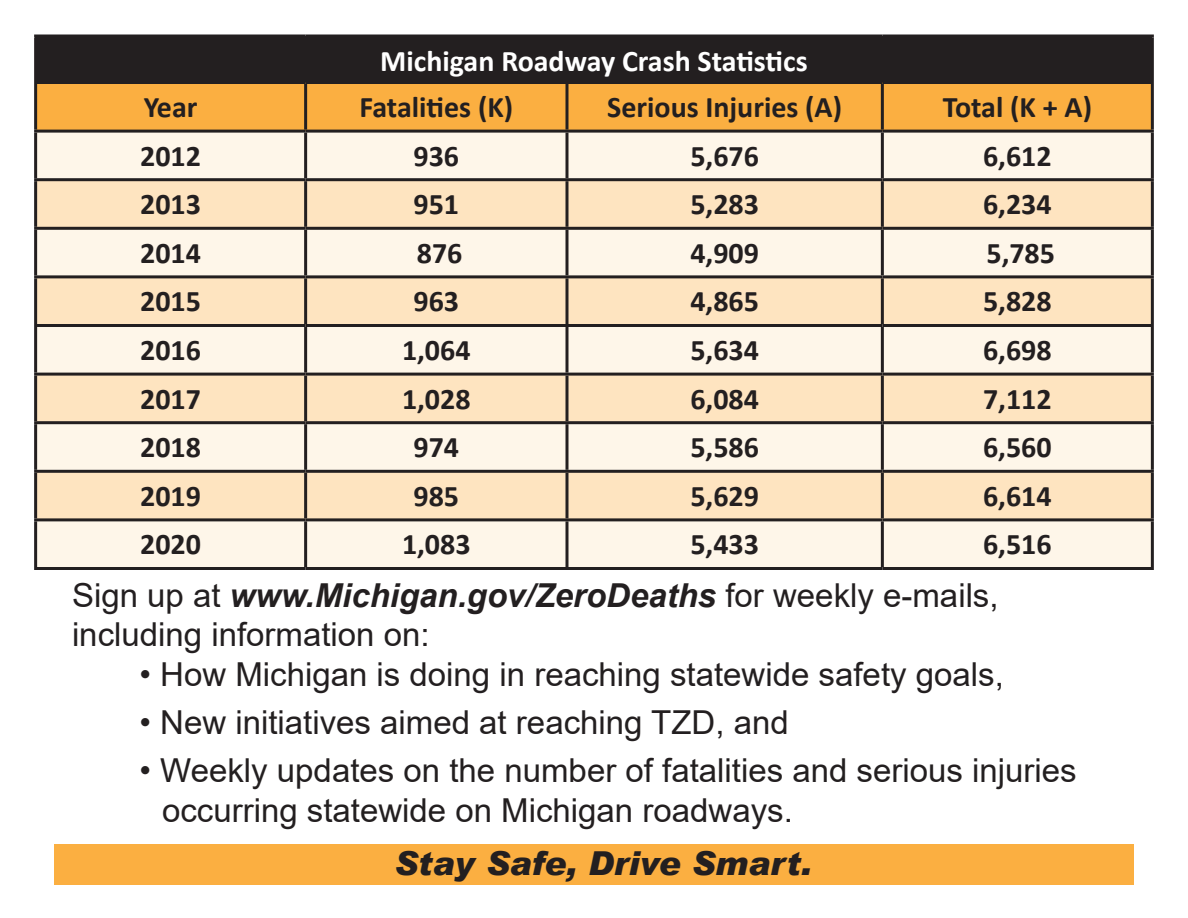
<style>
.page{position:relative;width:1188px;height:918px;background:#fff}
.page>*{position:absolute;margin:0;border:0;box-sizing:border-box;transform-origin:0 0}
.t1{font:33px/39.6px "Arial";color:#231f20}
.t2{font:italic 900 33px "Arial";color:#231f20}
.t3{font:700 30px "Calibri";color:#231f20}
.t4{font:700 30px "Calibri";color:#fff}
.s1{font-weight:700;font-style:italic}
</style>
<div class="page">
<div style="left:54px;top:845px;width:1080px;height:40px;background:#fbaf41"></div>
<div style="left:36px;top:36px;width:1116px;height:46px;background:#231f20"></div>
<div style="left:37px;top:84px;width:1114px;height:46px;background:#fbaf41"></div>
<div style="left:37px;top:133px;width:1114px;height:434px;background:#fef6e9"></div>
<svg style="left:37px;top:181px;width:1114px;height:337px;background:#fcead0"></svg>
<svg style="left:34px;top:34px;width:272px;height:4px"></svg>
<hr style="left:34px;top:38px;width:3px;height:43px;background:#231f20">
<svg style="left:306px;top:34px;width:261px;height:2px"></svg>
<svg style="left:567px;top:34px;width:315px;height:2px"></svg>
<svg style="left:882px;top:34px;width:272px;height:4px"></svg>
<hr style="left:1151px;top:38px;width:3px;height:43px;background:#231f20">
<hr style="left:34px;top:81px;width:272px;height:3px;background:#231f20">
<hr style="left:34px;top:84px;width:3px;height:46px;background:#231f20">
<hr style="left:306px;top:81px;width:261px;height:3px;background:#231f20">
<hr style="left:304px;top:84px;width:3px;height:46px;background:#231f20">
<hr style="left:567px;top:81px;width:315px;height:3px;background:#231f20">
<hr style="left:565px;top:84px;width:3px;height:46px;background:#231f20">
<hr style="left:882px;top:81px;width:272px;height:3px;background:#231f20">
<hr style="left:881px;top:84px;width:3px;height:46px;background:#231f20">
<hr style="left:1151px;top:84px;width:3px;height:46px;background:#231f20">
<hr style="left:34px;top:130px;width:272px;height:3px;background:#231f20">
<hr style="left:34px;top:133px;width:3px;height:45px;background:#231f20">
<hr style="left:306px;top:130px;width:261px;height:3px;background:#231f20">
<hr style="left:304px;top:133px;width:3px;height:45px;background:#231f20">
<hr style="left:567px;top:130px;width:315px;height:3px;background:#231f20">
<hr style="left:565px;top:133px;width:3px;height:45px;background:#231f20">
<hr style="left:882px;top:130px;width:272px;height:3px;background:#231f20">
<hr style="left:881px;top:133px;width:3px;height:45px;background:#231f20">
<hr style="left:1151px;top:133px;width:3px;height:45px;background:#231f20">
<hr style="left:34px;top:178px;width:272px;height:3px;background:#231f20">
<hr style="left:34px;top:181px;width:3px;height:46px;background:#231f20">
<hr style="left:306px;top:178px;width:261px;height:3px;background:#231f20">
<hr style="left:304px;top:181px;width:3px;height:46px;background:#231f20">
<hr style="left:567px;top:178px;width:315px;height:3px;background:#231f20">
<hr style="left:565px;top:181px;width:3px;height:46px;background:#231f20">
<hr style="left:882px;top:178px;width:272px;height:3px;background:#231f20">
<hr style="left:881px;top:181px;width:3px;height:46px;background:#231f20">
<hr style="left:1151px;top:181px;width:3px;height:46px;background:#231f20">
<hr style="left:34px;top:227px;width:272px;height:3px;background:#231f20">
<hr style="left:34px;top:230px;width:3px;height:45px;background:#231f20">
<hr style="left:306px;top:227px;width:261px;height:3px;background:#231f20">
<hr style="left:304px;top:230px;width:3px;height:45px;background:#231f20">
<hr style="left:567px;top:227px;width:315px;height:3px;background:#231f20">
<hr style="left:565px;top:230px;width:3px;height:45px;background:#231f20">
<hr style="left:882px;top:227px;width:272px;height:3px;background:#231f20">
<hr style="left:881px;top:230px;width:3px;height:45px;background:#231f20">
<hr style="left:1151px;top:230px;width:3px;height:45px;background:#231f20">
<hr style="left:34px;top:275px;width:272px;height:3px;background:#231f20">
<hr style="left:34px;top:278px;width:3px;height:46px;background:#231f20">
<hr style="left:306px;top:275px;width:261px;height:3px;background:#231f20">
<hr style="left:304px;top:278px;width:3px;height:46px;background:#231f20">
<hr style="left:567px;top:275px;width:315px;height:3px;background:#231f20">
<hr style="left:565px;top:278px;width:3px;height:46px;background:#231f20">
<hr style="left:882px;top:275px;width:272px;height:3px;background:#231f20">
<hr style="left:881px;top:278px;width:3px;height:46px;background:#231f20">
<hr style="left:1151px;top:278px;width:3px;height:46px;background:#231f20">
<hr style="left:34px;top:324px;width:272px;height:3px;background:#231f20">
<hr style="left:34px;top:327px;width:3px;height:46px;background:#231f20">
<hr style="left:306px;top:324px;width:261px;height:3px;background:#231f20">
<hr style="left:304px;top:327px;width:3px;height:46px;background:#231f20">
<hr style="left:567px;top:324px;width:315px;height:3px;background:#231f20">
<hr style="left:565px;top:327px;width:3px;height:46px;background:#231f20">
<hr style="left:882px;top:324px;width:272px;height:3px;background:#231f20">
<hr style="left:881px;top:327px;width:3px;height:46px;background:#231f20">
<hr style="left:1151px;top:327px;width:3px;height:46px;background:#231f20">
<hr style="left:34px;top:373px;width:272px;height:3px;background:#231f20">
<hr style="left:34px;top:376px;width:3px;height:45px;background:#231f20">
<hr style="left:306px;top:373px;width:261px;height:3px;background:#231f20">
<hr style="left:304px;top:376px;width:3px;height:45px;background:#231f20">
<hr style="left:567px;top:373px;width:315px;height:3px;background:#231f20">
<hr style="left:565px;top:376px;width:3px;height:45px;background:#231f20">
<hr style="left:882px;top:373px;width:272px;height:3px;background:#231f20">
<hr style="left:881px;top:376px;width:3px;height:45px;background:#231f20">
<hr style="left:1151px;top:376px;width:3px;height:45px;background:#231f20">
<hr style="left:34px;top:421px;width:272px;height:3px;background:#231f20">
<hr style="left:34px;top:424px;width:3px;height:46px;background:#231f20">
<hr style="left:306px;top:421px;width:261px;height:3px;background:#231f20">
<hr style="left:304px;top:424px;width:3px;height:46px;background:#231f20">
<hr style="left:567px;top:421px;width:315px;height:3px;background:#231f20">
<hr style="left:565px;top:424px;width:3px;height:46px;background:#231f20">
<hr style="left:882px;top:421px;width:272px;height:3px;background:#231f20">
<hr style="left:881px;top:424px;width:3px;height:46px;background:#231f20">
<hr style="left:1151px;top:424px;width:3px;height:46px;background:#231f20">
<hr style="left:34px;top:470px;width:272px;height:3px;background:#231f20">
<hr style="left:34px;top:473px;width:3px;height:45px;background:#231f20">
<hr style="left:306px;top:470px;width:261px;height:3px;background:#231f20">
<hr style="left:304px;top:473px;width:3px;height:45px;background:#231f20">
<hr style="left:567px;top:470px;width:315px;height:3px;background:#231f20">
<hr style="left:565px;top:473px;width:3px;height:45px;background:#231f20">
<hr style="left:882px;top:470px;width:272px;height:3px;background:#231f20">
<hr style="left:881px;top:473px;width:3px;height:45px;background:#231f20">
<hr style="left:1151px;top:473px;width:3px;height:45px;background:#231f20">
<hr style="left:34px;top:518px;width:272px;height:3px;background:#231f20">
<hr style="left:34px;top:521px;width:3px;height:46px;background:#231f20">
<hr style="left:306px;top:518px;width:261px;height:3px;background:#231f20">
<hr style="left:304px;top:521px;width:3px;height:46px;background:#231f20">
<hr style="left:567px;top:518px;width:315px;height:3px;background:#231f20">
<hr style="left:565px;top:521px;width:3px;height:46px;background:#231f20">
<hr style="left:882px;top:518px;width:272px;height:3px;background:#231f20">
<hr style="left:881px;top:521px;width:3px;height:46px;background:#231f20">
<hr style="left:1151px;top:521px;width:3px;height:46px;background:#231f20">
<hr style="left:34px;top:567px;width:272px;height:3px;background:#231f20">
<hr style="left:306px;top:567px;width:261px;height:3px;background:#231f20">
<hr style="left:567px;top:567px;width:315px;height:3px;background:#231f20">
<hr style="left:882px;top:567px;width:272px;height:3px;background:#231f20">
<p class="t4" style="left:380px;top:39px;width:429px">Michigan Roadway Crash Statistics</p>
<p class="t3" style="left:144px;top:86px;width:55px">Year</p>
<p class="t3" style="left:359px;top:86px;width:155px">Fatalities (K)</p>
<p class="t3" style="left:607px;top:86px;width:236px">Serious Injuries (A)</p>
<p class="t3" style="left:943px;top:86px;width:151px">Total (K + A)</p>
<p class="t3" style="left:140px;top:134px;width:62px">2012</p>
<p class="t3" style="left:414px;top:134px;width:47px">936</p>
<p class="t3" style="left:690px;top:134px;width:70px">5,676</p>
<p class="t3" style="left:983px;top:134px;width:70px">6,612</p>
<p class="t3" style="left:140px;top:183px;width:62px">2013</p>
<p class="t3" style="left:414px;top:183px;width:47px">951</p>
<p class="t3" style="left:690px;top:183px;width:70px">5,283</p>
<p class="t3" style="left:983px;top:183px;width:70px">6,234</p>
<p class="t3" style="left:140px;top:232px;width:62px">2014</p>
<p class="t3" style="left:417px;top:232px;width:47px">876</p>
<p class="t3" style="left:690px;top:232px;width:70px">4,909</p>
<p class="t3" style="left:986px;top:232px;width:70px">5,785</p>
<p class="t3" style="left:140px;top:280px;width:62px">2015</p>
<p class="t3" style="left:414px;top:280px;width:47px">963</p>
<p class="t3" style="left:690px;top:280px;width:70px">4,865</p>
<p class="t3" style="left:983px;top:280px;width:70px">5,828</p>
<p class="t3" style="left:140px;top:329px;width:62px">2016</p>
<p class="t3" style="left:402px;top:329px;width:70px">1,064</p>
<p class="t3" style="left:690px;top:329px;width:70px">5,634</p>
<p class="t3" style="left:983px;top:329px;width:70px">6,698</p>
<p class="t3" style="left:140px;top:377px;width:62px">2017</p>
<p class="t3" style="left:402px;top:377px;width:70px">1,028</p>
<p class="t3" style="left:690px;top:377px;width:70px">6,084</p>
<p class="t3" style="left:983px;top:377px;width:70px">7,112</p>
<p class="t3" style="left:140px;top:426px;width:62px">2018</p>
<p class="t3" style="left:414px;top:426px;width:47px">974</p>
<p class="t3" style="left:690px;top:426px;width:70px">5,586</p>
<p class="t3" style="left:983px;top:426px;width:70px">6,560</p>
<p class="t3" style="left:140px;top:475px;width:62px">2019</p>
<p class="t3" style="left:414px;top:475px;width:47px">985</p>
<p class="t3" style="left:690px;top:475px;width:70px">5,629</p>
<p class="t3" style="left:983px;top:475px;width:70px">6,614</p>
<p class="t3" style="left:140px;top:523px;width:62px">2020</p>
<p class="t3" style="left:402px;top:523px;width:70px">1,083</p>
<p class="t3" style="left:690px;top:523px;width:70px">5,433</p>
<p class="t3" style="left:983px;top:523px;width:70px">6,516</p>
<p class="t1" style="left:72px;top:575px;width:928px">Sign up at <span class="s1">www.Michigan.gov/ZeroDeaths</span> for weekly e-mails, including information on:</p>
<p class="t1" style="left:140px;top:654px;width:866px">• How Michigan is doing in reaching statewide safety goals,</p>
<p class="t1" style="left:140px;top:702px;width:651px">• New initiatives aimed at reaching TZD, and</p>
<p class="t1" style="left:162px;top:751px;width:916px;text-indent:-23px">• Weekly updates on the number of fatalities and serious injuries occurring statewide on Michigan roadways.</p>
<p class="t2" style="left:394px;top:843px;width:419px">Stay Safe, Drive Smart.</p>
</div>
